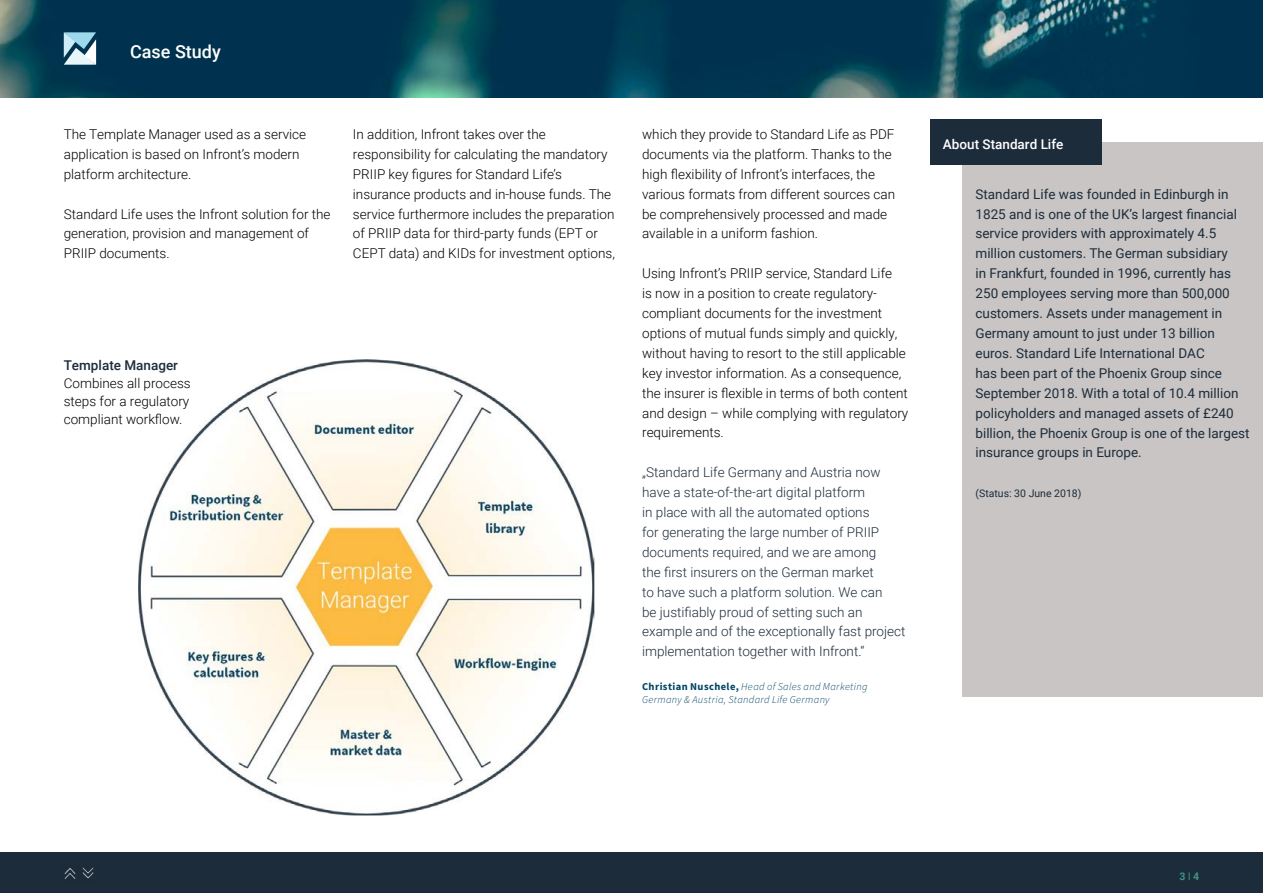
<style>
.page{position:relative;width:1263px;height:893px;background:#fff}
.page>*{position:absolute;margin:0;border:0;box-sizing:border-box;transform-origin:0 0}
.t1{font:500 18px "Roboto";color:#fff}
.t2{font:300 13.5px/20px "Roboto";color:#000}
.t3{font:13.5px/20px "Roboto";color:#1d2c3b}
.t4{font:300 13.5px/20px "Roboto";color:#1d2c3b}
.t5{font:500 13.5px "Roboto";color:#fff}
.t6{font:500 13.5px "Roboto";color:#1d2c3b}
.t7{font:italic 300 10.5px/13.5px "Source Sans Pro";letter-spacing:.03em;color:#004463}
.t8{font:10.5px "Roboto";color:#1d2c3b}
.t9{font:700 10.5px "Roboto";color:#439282}
.s1{font-weight:700;font-style:normal}
</style>
<div class="page">
<img style="left:138px;top:359px;width:456px;height:456px">
<div style="left:963px;top:142px;width:300px;height:554px;background:#c8c5c4"></div>
<div style="left:930px;top:119px;width:172px;height:46px;background:#1d2c3b"></div>
<div style="left:0;top:853px;width:1263px;height:40px;background:#1d2c3b"></div>
<img style="left:64px;top:868px;width:12px;height:11px">
<img style="left:82px;top:867px;width:12px;height:12px">
<img style="left:0;top:0;width:1263px;height:97px">
<svg style="left:64px;top:32px;width:32px;height:33px"></svg>
<h1 class="t1" style="left:130px;top:39px;width:92px">Case Study</h1>
<p class="t2" style="left:64px;top:124px;width:244px">The Template Manager used as a service application is based on Infront’s modern platform architecture.</p>
<p class="t2" style="left:64px;top:203px;width:268px">Standard Life uses the Infront solution for the generation, provision and management of<br>PRIIP documents.</p>
<p class="t2" style="left:353px;top:124px;width:263px">In addition, Infront takes over the responsibility for calculating the mandatory PRIIP key figures for Standard Life’s insurance products and in-house funds. The service furthermore includes the preparation of PRIIP data for third-party funds (EPT or CEPT data) and KIDs for investment options,</p>
<p class="t6" style="left:64px;top:356px;width:116px">Template Manager</p>
<p class="t2" style="left:64px;top:374px;width:128px;line-height:18px;text-align:justify">Combines all process steps for a regulatory compliant workflow.</p>
<p class="t2" style="left:642px;top:124px;width:255px">which they provide to Standard Life as PDF documents via the platform. Thanks to the high flexibility of Infront’s interfaces, the various formats from different sources can be comprehensively processed and made available in a uniform fashion.</p>
<p class="t2" style="left:642px;top:263px;width:268px">Using Infront’s PRIIP service, Standard Life<br>is now in a position to create regulatory&shy;compliant documents for the investment options of mutual funds simply and quickly, without having to resort to the still applicable key investor information. As a consequence, the insurer is flexible in terms of both content and design – while complying with regulatory requirements.</p>
<p class="t4" style="left:642px;top:462px;width:265px">„Standard Life Germany and Austria now have a state‑of‑the‑art digital platform<br>in place with all the automated options<br>for generating the large number of PRIIP documents required, and we are among<br>the first insurers on the German market<br>to have such a platform solution. We can<br>be justifiably proud of setting such an example and of the exceptionally fast project implementation together with Infront.“</p>
<p class="t7" style="left:642px;top:680px;width:227px"><span class="s1">Christian Nuschele,</span> Head of Sales and Marketing<br>Germany &amp; Austria, Standard Life Germany</p>
<p class="t5" style="left:943px;top:135px;width:122px">About Standard Life</p>
<p class="t3" style="left:975px;top:183px;width:276px">Standard Life was founded in Edinburgh in 1825 and is one of the UK’s largest financial service providers with approximately 4.5 million customers. The German subsidiary<br>in Frankfurt, founded in 1996, currently has 250 employees serving more than 500,000 customers. Assets under management in Germany amount to just under 13 billion euros. Standard Life International DAC<br>has been part of the Phoenix Group since September 2018. With a total of 10.4 million policyholders and managed assets of £240 billion, the Phoenix Group is one of the largest insurance groups in Europe.</p>
<p class="t8" style="left:975px;top:486px;width:107px">(Status: 30 June 2018)</p>
<p class="t9" style="left:1179px;top:869px;width:21px">3 4</p>
</div>
